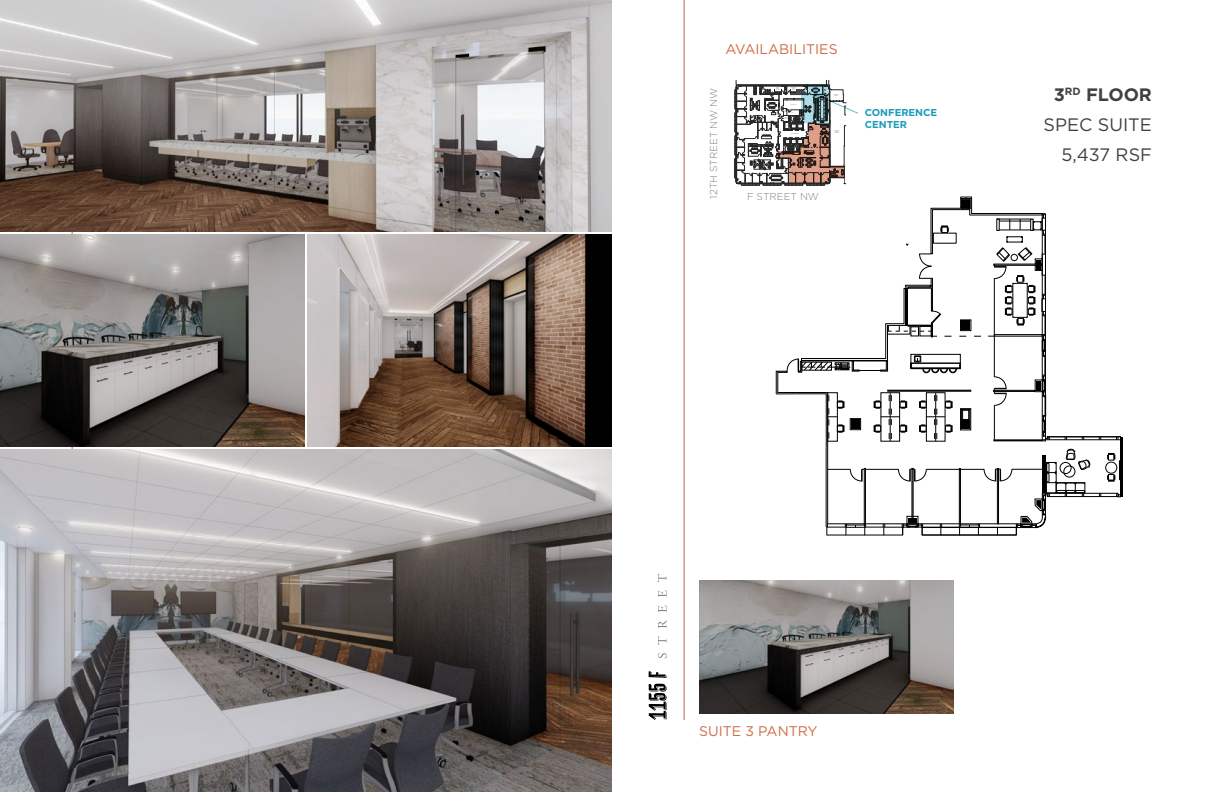
<style>
.page{position:relative;width:1224px;height:792px;background:#fff}
.page>*{position:absolute;margin:0;border:0;box-sizing:border-box;transform-origin:0 0}
.t1{font:18px/30px "Gotham";color:#414042;text-align:right}
.t2{font:14px "Gotham";color:#cf6c49}
.t3{font:300 10px "Gotham";letter-spacing:.005em;color:#808080}
.t4{font:700 10px/12px "Gotham";letter-spacing:-.005em;color:#1a9cba}
.s1{font-weight:700}
</style>
<div class="page">
<hr style="left:72px;top:0;width:1px;height:720px;background:#cb5f3b">
<hr style="left:684px;top:0;width:1px;height:720px;background:#cb5f3b">
<img style="left:699px;top:580px;width:255px;height:134px">
<hr style="left:1120px;top:437px;width:3px;height:60px;background:#000">
<svg style="left:776px;top:197px;width:345px;height:338px"></svg>
<svg style="left:735px;top:80px;width:123px;height:105px"></svg>
<svg style="left:649px;top:671px;width:18px;height:49px"></svg>
<svg style="left:658px;top:653px;width:9px;height:5px"></svg>
<svg style="left:658px;top:637px;width:9px;height:8px"></svg>
<svg style="left:658px;top:620px;width:9px;height:8px"></svg>
<svg style="left:658px;top:605px;width:9px;height:7px"></svg>
<svg style="left:658px;top:590px;width:9px;height:7px"></svg>
<svg style="left:658px;top:574px;width:9px;height:8px"></svg>
<img style="left:0;top:0;width:612px;height:232px">
<img style="left:0;top:449px;width:612px;height:343px">
<img style="left:0;top:235px;width:305px;height:212px">
<img style="left:308px;top:235px;width:304px;height:212px">
<p class="t2" style="left:726px;top:40px;width:114px">AVAILABILITIES</p>
<p class="t3" style="left:707px;top:199px;width:112px;rotate:-90deg">12TH STREET NW NW</p>
<p class="t3" style="left:747px;top:190px;width:73px">F STREET NW</p>
<p class="t4" style="left:865px;top:106px;width:74px">CONFERENCE<br>CENTER</p>
<p class="t1" style="left:1044px;top:79px;width:110px"><span class="s1">3</span><sup>RD</sup> <span class="s1">FLOOR<br></span>SPEC SUITE<br>5,437 RSF</p>
<p class="t2" style="left:699px;top:722px;width:120px">SUITE 3 PANTRY</p>
</div>
